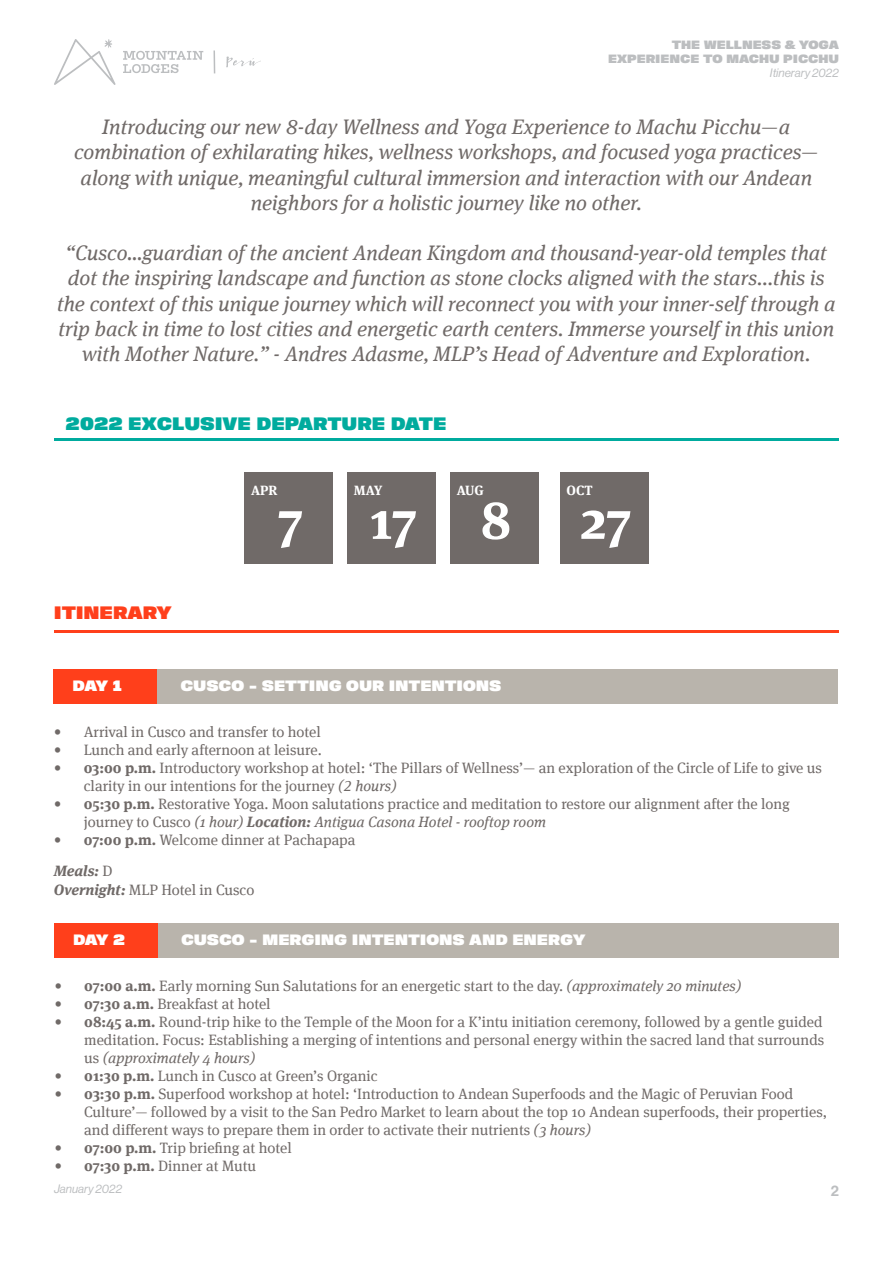
<style>
.page{position:relative;width:893px;height:1263px;background:#fff}
.page>*{position:absolute;margin:0;border:0;box-sizing:border-box;transform-origin:0 0}
.t1{font:700 54px "Meta Serif";letter-spacing:.59em;color:#fff}
.t2{font:italic 21px/25.2px "Meta Serif Tf";color:#706a68;text-align:center}
.t3{font:18px "ATC Duel V8";color:#00ab9e}
.t4{font:18px "ATC Duel V8";color:#ff3f1b}
.t5{font:15px/18px "Meta Serif";color:#706a68}
.t6{font:15px "ATC Duel V8";color:#fff}
.t7{font:italic 700 15px/19.5px "Meta Serif";color:#706a68}
.t8{font:500 15px "Haas Grot Disp 65";color:#bcbec0}
.t9{font:700 13.5px "Meta Serif";color:#fff}
.t10{font:12px/14.4px "ATC Duel V8";color:#bcbec0;text-align:right}
.t11{font:italic 12px "Haas Grot Disp 56";color:#bcbec0}
.s1{font-weight:700}
.s2{font-family:"Meta Serif Tf";font-style:italic}
.s3{font-style:italic}
.s4{font-weight:700;font-style:italic}
.s5{font-weight:400;font-style:normal}
</style>
<div class="page">
<svg style="left:54px;top:39px;width:62px;height:46px"></svg>
<svg style="left:123px;top:51px;width:80px;height:22px"></svg>
<hr style="left:213px;top:50px;width:2px;height:23px;background:#bcbec0">
<svg style="left:226px;top:57px;width:35px;height:10px"></svg>
<hr style="left:54px;top:631px;width:784px;height:2px;background:#ff3f1b">
<div style="left:54px;top:670px;width:784px;height:34px;background:#b9b4ac"></div>
<div style="left:54px;top:924px;width:785px;height:34px;background:#b9b4ac"></div>
<div style="left:54px;top:670px;width:103px;height:34px;background:#ff3f1b"></div>
<div style="left:54px;top:924px;width:103px;height:34px;background:#ff3f1b"></div>
<hr style="left:54px;top:439px;width:785px;height:2px;background:#00ab9e">
<div style="left:245px;top:472px;width:88px;height:91px;background:#706a68"></div>
<div style="left:347px;top:472px;width:89px;height:91px;background:#706a68"></div>
<div style="left:450px;top:472px;width:89px;height:91px;background:#706a68"></div>
<div style="left:560px;top:472px;width:88px;height:91px;background:#706a68"></div>
<p class="t10" style="left:608px;top:37px;width:232px">THE WELLNESS &amp; YOGA<br>EXPERIENCE TO MACHU PICCHU</p>
<p class="t11" style="left:770px;top:66px;width:70px">Itinerary 2022</p>
<p class="t2" style="left:74px;top:114px;width:746px">Introducing our new 8-day Wellness and Yoga Experience to Machu Picchu—a combination of exhilarating hikes, wellness workshops, and focused yoga practices— along with unique, meaningful cultural immersion and interaction with our Andean neighbors for a holistic journey like no other.</p>
<p class="t2" style="left:57px;top:240px;width:780px">“Cusco…guardian of the ancient Andean Kingdom and thousand-year-old temples that dot the inspiring landscape and function as stone clocks aligned with the stars...this is the context of this unique journey which will reconnect you with your inner-self through a trip back in time to lost cities and energetic earth centers. Immerse yourself in this union with Mother Nature.” - Andres Adasme, MLP’s Head of Adventure and Exploration.</p>
<p class="t3" style="left:65px;top:413px;width:382px">2022 EXCLUSIVE DEPARTURE DATE</p>
<p class="t4" style="left:54px;top:602px;width:119px">ITINERARY</p>
<p class="t9" style="left:251px;top:482px;width:28px">APR</p>
<p class="t9" style="left:354px;top:482px;width:30px">MAY</p>
<p class="t9" style="left:457px;top:482px;width:29px">AUG</p>
<p class="t9" style="left:567px;top:482px;width:28px">OCT</p>
<h1 class="t1" style="left:278px;top:487px;width:235px">7178</h1>
<h1 class="t1" style="left:580px;top:487px;width:52px">27</h1>
<p class="t6" style="left:73px;top:676px;width:51px">DAY 1</p>
<p class="t6" style="left:181px;top:676px;width:322px">CUSCO - SETTING OUR INTENTIONS</p>
<p class="t5" style="left:54px;top:722px;width:268px">• Arrival in Cusco and transfer to hotel</p>
<p class="t5" style="left:54px;top:740px;width:269px">• Lunch and early afternoon at leisure.</p>
<p class="t5" style="left:84px;top:758px;width:740px;text-indent:-30px"><span class="s1">• 03:00 p.m.</span> Introductory workshop at hotel: ‘The Pillars of Wellness’— an exploration of the Circle of Life to give us clarity in our intentions for the journey <span class="s2">(2 hours)</span></p>
<p class="t5" style="left:84px;top:794px;width:708px;text-indent:-30px"><span class="s1">• 05:30 p.m.</span> Restorative Yoga. Moon salutations practice and meditation to restore our alignment after the long journey to Cusco <span class="s3">(1 hour)</span> <span class="s4">Location:</span> <span class="s3">Antigua Casona Hotel - rooftop room</span></p>
<p class="t5" style="left:54px;top:830px;width:303px"><span class="s1">• 07:00 p.m.</span> Welcome dinner at Pachapapa</p>
<p class="t7" style="left:54px;top:860px;width:202px">Meals: <span class="s5">D<br></span>Overnight: <span class="s5">MLP Hotel in Cusco</span></p>
<p class="t6" style="left:73px;top:930px;width:53px">DAY 2</p>
<p class="t6" style="left:181px;top:930px;width:406px">CUSCO - MERGING INTENTIONS AND ENERGY</p>
<p class="t5" style="left:54px;top:976px;width:688px"><span class="s1">• 07:00 a.m.</span> Early morning Sun Salutations for an energetic start to the day. <span class="s3">(approximately 20 minutes)</span></p>
<p class="t5" style="left:54px;top:994px;width:218px"><span class="s1">• 07:30 a.m.</span> Breakfast at hotel</p>
<p class="t5" style="left:84px;top:1012px;width:742px;text-align:justify;text-indent:-30px"><span class="s1">• 08:45 a.m.</span> Round-trip hike to the Temple of the Moon for a K’intu initiation ceremony, followed by a gentle guided meditation. Focus: Establishing a merging of intentions and personal energy within the sacred land that surrounds us <span class="s3">(approximately 4 hours)</span></p>
<p class="t5" style="left:54px;top:1066px;width:325px"><span class="s1">• 01:30 p.m.</span> Lunch in Cusco at Green’s Organic</p>
<p class="t5" style="left:84px;top:1084px;width:744px;text-indent:-30px"><span class="s1">• 03:30 p.m.</span> Superfood workshop at hotel: ‘Introduction to Andean Superfoods and the Magic of Peruvian Food<br>Culture’— followed by a visit to the San Pedro Market to learn about the top 10 Andean superfoods, their properties, and different ways to prepare them in order to activate their nutrients <span class="s3">(3 hours)</span></p>
<p class="t5" style="left:54px;top:1138px;width:239px"><span class="s1">• 07:00 p.m.</span> Trip briefing at hotel</p>
<p class="t5" style="left:54px;top:1156px;width:203px"><span class="s1">• 07:30 p.m.</span> Dinner at Mutu</p>
<p class="t11" style="left:54px;top:1182px;width:70px">January 2022</p>
<p class="t8" style="left:831px;top:1181px;width:10px">2</p>
</div>
